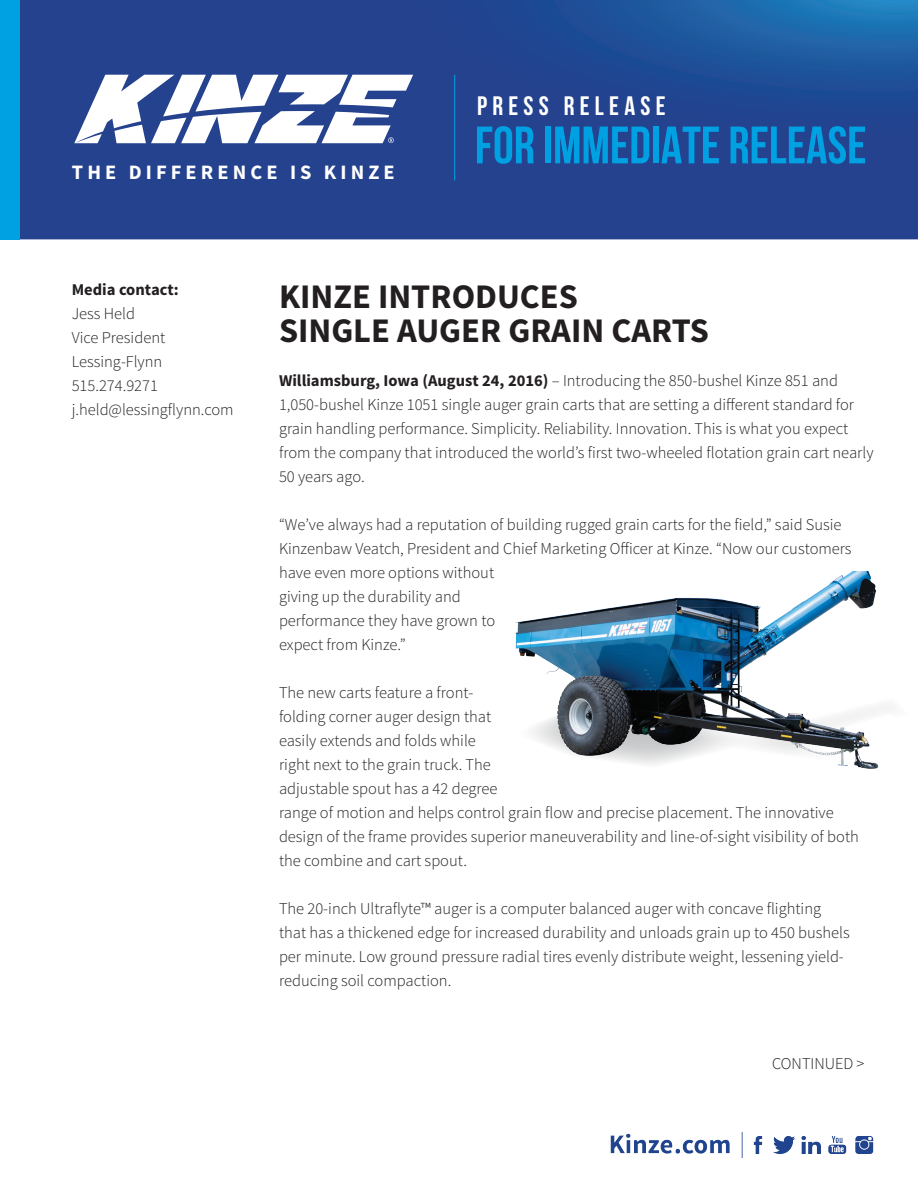
<style>
.page{position:relative;width:918px;height:1188px;background:#fff}
.page>*{position:absolute;margin:0;border:0;box-sizing:border-box;transform-origin:0 0}
.t1{font:52.65px "Bebas Neue";color:#00a1e3}
.t2{font:700 34.5px/34.5px "Source Sans Pro";color:#231f20}
.t3{font:26.7px "Bebas Neue";letter-spacing:.2em;color:#fff}
.t4{font:700 20.4px "Source Sans Pro";letter-spacing:.2em;color:#fff}
.t5{font:300 16.5px/24px "Source Sans Pro";color:#231f20}
.t6{font:700 16.5px "Source Sans Pro";color:#231f20}
.s1{font-weight:700}
</style>
<div class="page">
<svg style="left:20px;top:0;width:898px;height:239px;background:#234692"></svg>
<div style="left:0;top:0;width:20px;height:239px;background:#00a1e3"></div>
<hr style="left:454px;top:75px;width:1px;height:106px;background:#00a1e3">
<img style="left:753px;top:1136px;width:10px;height:18px">
<img style="left:773px;top:1136px;width:22px;height:18px">
<img style="left:801px;top:1136px;width:20px;height:18px">
<img style="left:828px;top:1136px;width:19px;height:18px">
<img style="left:855px;top:1136px;width:19px;height:18px">
<img style="left:610px;top:1132px;width:133px;height:26px">
<img style="left:515px;top:572px;width:377px;height:197px">
<svg style="left:74px;top:75px;width:339px;height:68px"></svg>
<p class="t4" style="left:72px;top:159px;width:324px">THE DIFFERENCE IS KINZE</p>
<h3 class="t3" style="left:477px;top:91px;width:190px">PRESS RELEASE</h3>
<h1 class="t1" style="left:475px;top:116px;width:393px">FOR IMMEDIATE RELEASE</h1>
<p class="t6" style="left:72px;top:278px;width:109px">Media contact:</p>
<p class="t5" style="left:72px;top:301px;width:164px">Jess Held<br>Vice President<br>Lessing-Flynn<br>515.274.9271 j.held@lessingflynn.com</p>
<h2 class="t2" style="left:279px;top:280px;width:432px">KINZE INTRODUCES<br>SINGLE AUGER GRAIN CARTS</h2>
<p class="t5" style="left:279px;top:369px;width:596px"><span class="s1">Williamsburg, Iowa (August 24, 2016)</span> – Introducing the 850-bushel Kinze 851 and 1,050-bushel Kinze 1051 single auger grain carts that are setting a different standard for grain handling performance. Simplicity. Reliability. Innovation. This is what you expect from the company that introduced the world’s first two-wheeled flotation grain cart nearly 50 years ago.</p>
<p class="t5" style="left:279px;top:513px;width:574px">“We’ve always had a reputation of building rugged grain carts for the field,” said Susie Kinzenbaw Veatch, President and Chief Marketing Officer at Kinze. “Now our customers have even more options without<br>giving up the durability and<br>performance they have grown to<br>expect from Kinze.”</p>
<p class="t5" style="left:279px;top:681px;width:581px">The new carts feature a front-<br>folding corner auger design that<br>easily extends and folds while<br>right next to the grain truck. The<br>adjustable spout has a 42 degree<br>range of motion and helps control grain flow and precise placement. The innovative design of the frame provides superior maneuverability and line-of-sight visibility of both the combine and cart spout.</p>
<p class="t5" style="left:279px;top:897px;width:572px">The 20-inch Ultraflyte™ auger is a computer balanced auger with concave flighting that has a thickened edge for increased durability and unloads grain up to 450 bushels per minute. Low ground pressure radial tires evenly distribute weight, lessening yield&shy;reducing soil compaction.</p>
<p class="t5" style="left:772px;top:1052px;width:94px">CONTINUED &gt;</p>
</div>
